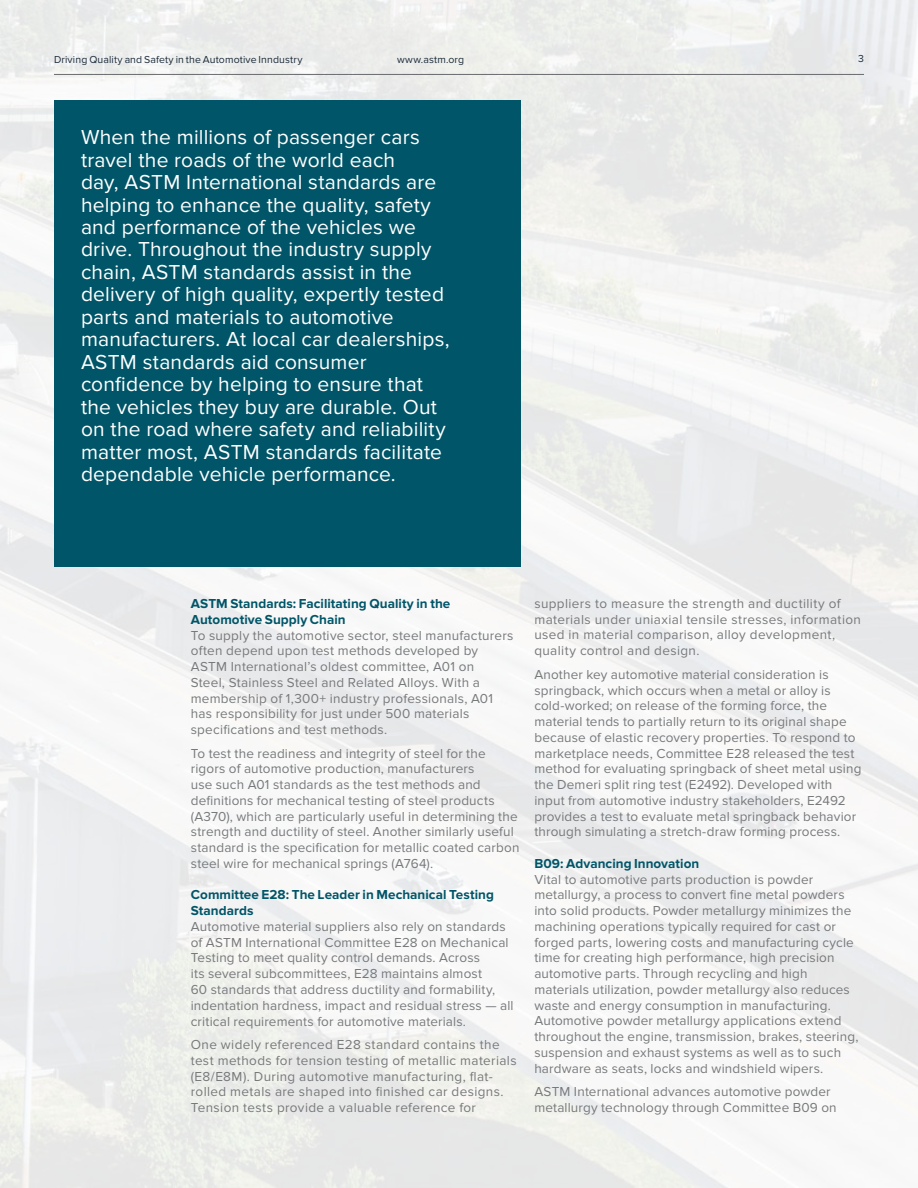
<style>
.page{position:relative;width:918px;height:1188px;background:#f0f1ef}
.page>*{position:absolute;margin:0;border:0;box-sizing:border-box;transform-origin:0 0}
.t1{font:21px/22.5px "Proxima Nova";letter-spacing:.01em;color:#fff}
.t2{font:13.5px/15.8px "Proxima Nova";letter-spacing:.015em;color:#77797b}
.t3{font:700 13.5px/15.8px "Proxima Nova";color:#005568}
.t4{font:10.5px "Proxima Nova";letter-spacing:.01em;color:#1c2b39}
</style>
<div class="page">
<div style="left:54px;top:100px;width:467px;height:467px;background:#005568"></div>
<hr style="left:54px;top:74px;width:810px;height:1px;background:#696a6d">
<p class="t4" style="left:54px;top:53px;width:250px">Driving Quality and Safety in the Automotive Inndustry</p>
<p class="t4" style="left:397px;top:53px;width:69px">www.astm.org</p>
<p class="t4" style="left:858px;top:53px;width:7px">3</p>
<p class="t1" style="left:81px;top:126px;width:370px">When the millions of passenger cars travel the roads of the world each<br>day, ASTM International standards are helping to enhance the quality, safety and performance of the vehicles we drive. Throughout the industry supply chain, ASTM standards assist in the delivery of high quality, expertly tested parts and materials to automotive manufacturers. At local car dealerships, ASTM standards aid consumer confidence by helping to ensure that the vehicles they buy are durable. Out on the road where safety and reliability matter most, ASTM standards facilitate dependable vehicle performance.</p>
<p class="t3" style="left:191px;top:596px;width:261px">ASTM Standards: Facilitating Quality in the<br>Automotive Supply Chain</p>
<p class="t2" style="left:191px;top:627px;width:324px">To supply the automotive sector, steel manufacturers often depend upon test methods developed by ASTM International’s oldest committee, A01 on<br>Steel, Stainless Steel and Related Alloys. With a membership of 1,300+ industry professionals, A01 has responsibility for just under 500 materials specifications and test methods.</p>
<p class="t2" style="left:191px;top:746px;width:330px">To test the readiness and integrity of steel for the rigors of automotive production, manufacturers<br>use such A01 standards as the test methods and definitions for mechanical testing of steel products (A370), which are particularly useful in determining the strength and ductility of steel. Another similarly useful standard is the specification for metallic coated carbon steel wire for mechanical springs (A764).</p>
<p class="t3" style="left:191px;top:887px;width:305px">Committee E28: The Leader in Mechanical Testing<br>Standards</p>
<p class="t2" style="left:191px;top:919px;width:324px">Automotive material suppliers also rely on standards of ASTM International Committee E28 on Mechanical Testing to meet quality control demands. Across<br>its several subcommittees, E28 maintains almost<br>60 standards that address ductility and formability, indentation hardness, impact and residual stress — all critical requirements for automotive materials.</p>
<p class="t2" style="left:191px;top:1037px;width:327px">One widely referenced E28 standard contains the test methods for tension testing of metallic materials (E8/E8M). During automotive manufacturing, flat&shy;rolled metals are shaped into finished car designs.<br>Tension tests provide a valuable reference for</p>
<p class="t2" style="left:534px;top:596px;width:328px">suppliers to measure the strength and ductility of materials under uniaxial tensile stresses, information used in material comparison, alloy development, quality control and design.</p>
<p class="t2" style="left:534px;top:667px;width:329px">Another key automotive material consideration is springback, which occurs when a metal or alloy is cold-worked; on release of the forming force, the material tends to partially return to its original shape because of elastic recovery properties. To respond to marketplace needs, Committee E28 released the test method for evaluating springback of sheet metal using the Demeri split ring test (E2492). Developed with input from automotive industry stakeholders, E2492 provides a test to evaluate metal springback behavior through simulating a stretch-draw forming process.</p>
<p class="t3" style="left:534px;top:856px;width:166px">B09: Advancing Innovation</p>
<p class="t2" style="left:534px;top:871px;width:326px">Vital to automotive parts production is powder metallurgy, a process to convert fine metal powders into solid products. Powder metallurgy minimizes the machining operations typically required for cast or forged parts, lowering costs and manufacturing cycle time for creating high performance, high precision automotive parts. Through recycling and high materials utilization, powder metallurgy also reduces waste and energy consumption in manufacturing.<br>Automotive powder metallurgy applications extend throughout the engine, transmission, brakes, steering, suspension and exhaust systems as well as to such hardware as seats, locks and windshield wipers.</p>
<p class="t2" style="left:534px;top:1084px;width:304px">ASTM International advances automotive powder metallurgy technology through Committee B09 on</p>
</div>
